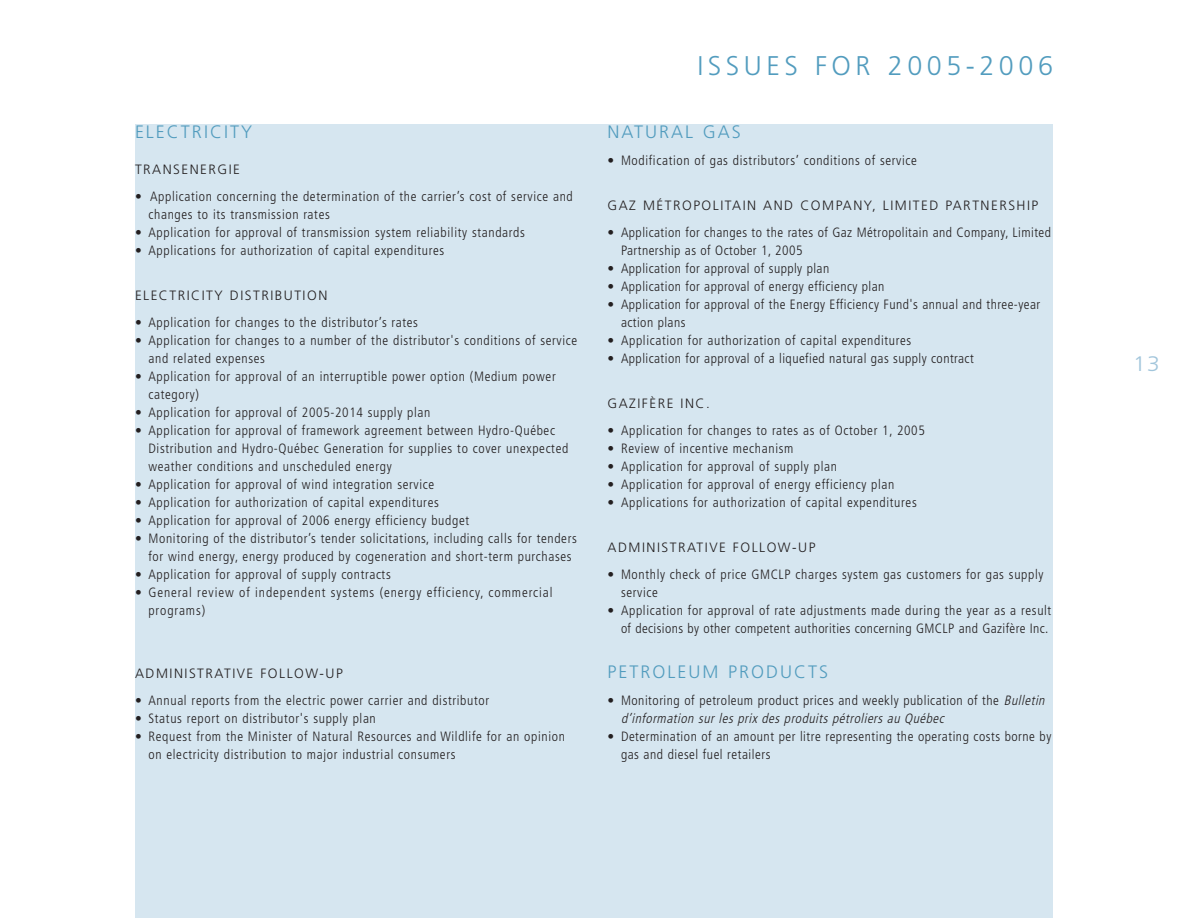
<style>
.page{position:relative;width:1188px;height:918px;background:#fff}
.page>*{position:absolute;margin:0;border:0;box-sizing:border-box;transform-origin:0 0}
.t1{font:300 27px "Frutiger";letter-spacing:.165em;color:#529cbe}
.t2{font:300 21px "Frutiger";color:#a1c5db;scale:1.09 1}
.t3{font:300 18px "Frutiger";letter-spacing:.11em;color:#529cbe}
.t4{font:300 condensed 13.5px/18px "Frutiger";letter-spacing:.05em;color:#231f20}
.t5{font:300 13.5px "Frutiger";letter-spacing:.11em;color:#231f20}
.t6{font:300 condensed 13.5px/18px "Frutiger";letter-spacing:.03em;color:#231f20;text-align:right}
.s1{font-style:italic}
</style>
<div class="page">
<div style="left:135px;top:124px;width:918px;height:794px;background:#d6e6f0"></div>
<h3 class="t3" style="left:135px;top:124px;width:118px">ELECTRICITY</h3>
<p class="t5" style="left:135px;top:164px;width:107px">TRANSENERGIE</p>
<p class="t4" style="left:148px;top:188px;width:426px;text-indent:-14px">• Application concerning the determination of the carrier’s cost of service and changes to its transmission rates</p>
<p class="t4" style="left:135px;top:224px;width:391px">• Application for approval of transmission system reliability standards</p>
<p class="t4" style="left:135px;top:242px;width:311px">• Applications for authorization of capital expenditures</p>
<p class="t5" style="left:135px;top:290px;width:194px">ELECTRICITY DISTRIBUTION</p>
<p class="t4" style="left:135px;top:314px;width:285px">• Application for changes to the distributor’s rates</p>
<p class="t4" style="left:148px;top:332px;width:430px;text-indent:-14px">• Application for changes to a number of the distributor's conditions of service and related expenses</p>
<p class="t4" style="left:148px;top:368px;width:409px;text-indent:-14px">• Application for approval of an interruptible power option (Medium power category)</p>
<p class="t4" style="left:135px;top:404px;width:297px">• Application for approval of 2005-2014 supply plan</p>
<p class="t4" style="left:148px;top:422px;width:421px;text-indent:-14px">• Application for approval of framework agreement between Hydro-Québec<br>Distribution and Hydro-Québec Generation for supplies to cover unexpected weather conditions and unscheduled energy</p>
<p class="t4" style="left:135px;top:476px;width:301px">• Application for approval of wind integration service</p>
<p class="t4" style="left:135px;top:494px;width:305px">• Application for authorization of capital expenditures</p>
<p class="t4" style="left:135px;top:512px;width:336px">• Application for approval of 2006 energy efficiency budget</p>
<p class="t4" style="left:148px;top:530px;width:430px;text-indent:-14px">• Monitoring of the distributor’s tender solicitations, including calls for tenders for wind energy, energy produced by cogeneration and short-term purchases</p>
<p class="t4" style="left:135px;top:566px;width:257px">• Application for approval of supply contracts</p>
<p class="t4" style="left:148px;top:584px;width:406px;text-indent:-14px">• General review of independent systems (energy efficiency, commercial programs)</p>
<p class="t5" style="left:135px;top:667px;width:209px">ADMINISTRATIVE FOLLOW-UP</p>
<p class="t4" style="left:135px;top:692px;width:356px">• Annual reports from the electric power carrier and distributor</p>
<p class="t4" style="left:135px;top:710px;width:242px">• Status report on distributor's supply plan</p>
<p class="t4" style="left:148px;top:728px;width:418px;text-indent:-14px">• Request from the Minister of Natural Resources and Wildlife for an opinion on electricity distribution to major industrial consumers</p>
<h1 class="t1" style="left:697px;top:55px;width:357px">ISSUES FOR 2005-2006</h1>
<h3 class="t3" style="left:608px;top:124px;width:135px">NATURAL GAS</h3>
<p class="t4" style="left:608px;top:152px;width:311px">• Modification of gas distributors’ conditions of service</p>
<p class="t5" style="left:608px;top:200px;width:432px">GAZ MÉTROPOLITAIN AND COMPANY, LIMITED PARTNERSHIP</p>
<p class="t4" style="left:621px;top:224px;width:432px;text-indent:-14px">• Application for changes to the rates of Gaz Métropolitain and Company, Limited<br>Partnership as of October 1, 2005</p>
<p class="t4" style="left:608px;top:260px;width:223px">• Application for approval of supply plan</p>
<p class="t4" style="left:608px;top:278px;width:279px">• Application for approval of energy efficiency plan</p>
<p class="t4" style="left:621px;top:296px;width:421px;text-indent:-14px">• Application for approval of the Energy Efficiency Fund's annual and three-year action plans</p>
<p class="t4" style="left:608px;top:332px;width:305px">• Application for authorization of capital expenditures</p>
<p class="t4" style="left:608px;top:350px;width:368px">• Application for approval of a liquefied natural gas supply contract</p>
<p class="t5" style="left:608px;top:398px;width:104px">GAZIFÈRE INC.</p>
<p class="t4" style="left:608px;top:422px;width:319px">• Application for changes to rates as of October 1, 2005</p>
<p class="t4" style="left:608px;top:440px;width:187px">• Review of incentive mechanism</p>
<p class="t4" style="left:608px;top:458px;width:231px">• Application for approval of supply plan</p>
<p class="t4" style="left:608px;top:476px;width:288px">• Application for approval of energy efficiency plan</p>
<p class="t4" style="left:608px;top:494px;width:311px">• Applications for authorization of capital expenditures</p>
<p class="t5" style="left:608px;top:541px;width:209px">ADMINISTRATIVE FOLLOW-UP</p>
<p class="t4" style="left:621px;top:566px;width:424px;text-indent:-14px">• Monthly check of price GMCLP charges system gas customers for gas supply service</p>
<p class="t6" style="left:608px;top:602px;width:445px">• Application for approval of rate adjustments made during the year as a result of decisions by other competent authorities concerning GMCLP and Gazifère Inc.</p>
<h3 class="t3" style="left:608px;top:664px;width:222px">PETROLEUM PRODUCTS</h3>
<p class="t4" style="left:621px;top:692px;width:428px;text-indent:-14px">• Monitoring of petroleum product prices and weekly publication of the <span class="s1">Bulletin d’information sur les prix des produits pétroliers au Québec</span></p>
<p class="t4" style="left:621px;top:728px;width:432px;text-indent:-14px">• Determination of an amount per litre representing the operating costs borne by gas and diesel fuel retailers</p>
<h2 class="t2" style="left:1133px;top:355px;width:26px">13</h2>
</div>
